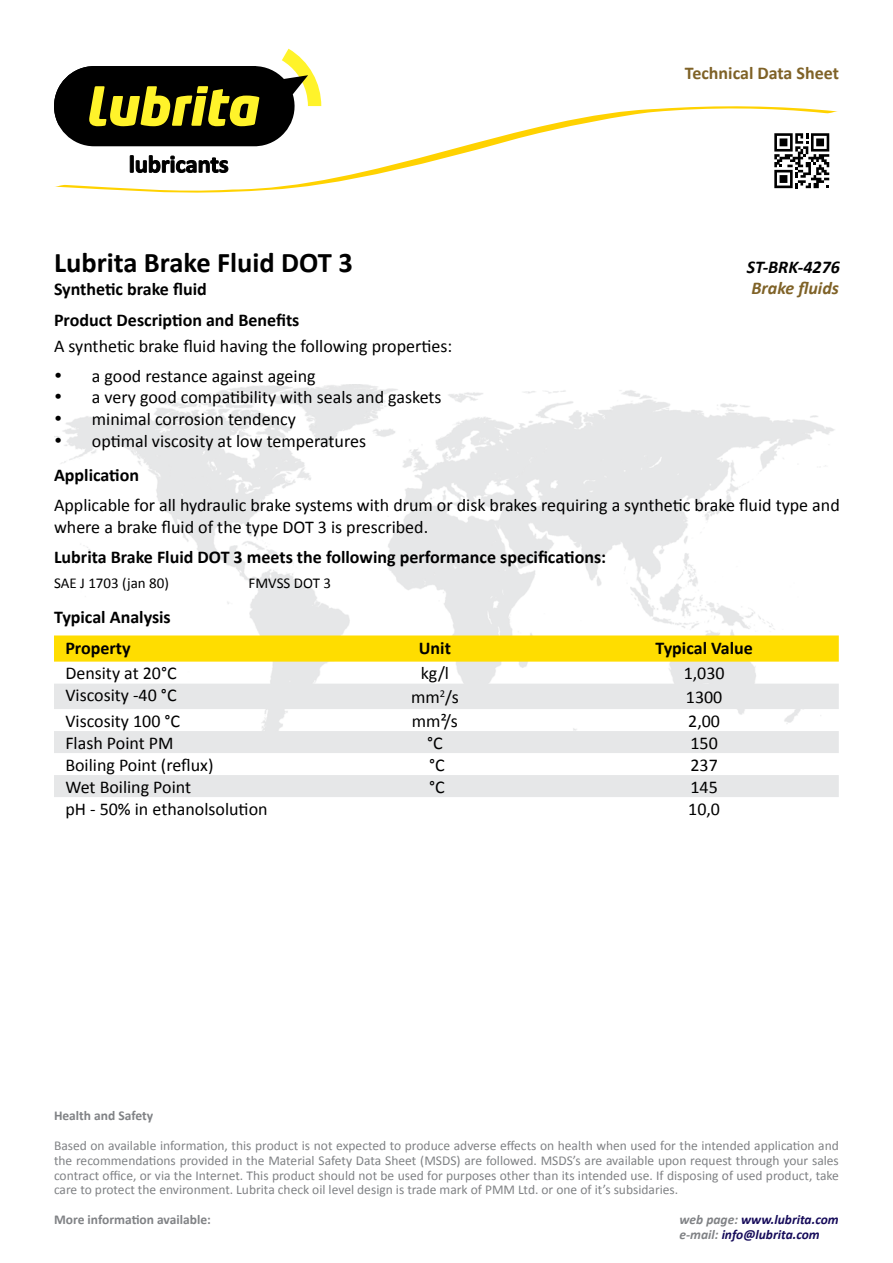
<style>
.page{position:relative;width:893px;height:1263px;background:#fff}
.page>*{position:absolute;margin:0;border:0;box-sizing:border-box;transform-origin:0 0}
.t1{font:700 28.5px "Calibri";color:#000}
.t2{font:18px/34.3px "Calibri";color:#000}
.t3{font:700 18px/30.9px "Calibri";color:#000}
.t4{font:700 18px "Calibri";color:#7f6227}
.t5{font:italic 700 18px "Calibri";color:#000}
.t6{font:italic 700 18px "Calibri";color:#7f6227}
.t7{font:15px "Calibri";color:#000}
.t8{font:13.5px/14.9px "Calibri";color:#808285;text-align:justify}
.t9{font:italic 700 13.5px/14.9px "Calibri";color:#150a59}
.t10{font:700 13.5px "Calibri";color:#808285}
.s1{font-weight:700}
.s2{color:#808285}
</style>
<div class="page">
<svg style="left:55px;top:105px;width:783px;height:88px"></svg>
<img style="left:54px;top:384px;width:781px;height:300px">
<svg style="left:54px;top:635px;width:785px;height:27px;background:#fedd08"></svg>
<svg style="left:54px;top:684px;width:785px;height:113px;fill:#e6e7e8"></svg>
<svg style="left:774px;top:133px;width:55px;height:55px"></svg>
<svg style="left:54px;top:49px;width:267px;height:97px"></svg>
<svg style="left:130px;top:155px;width:98px;height:18px"></svg>
<p class="t4" style="left:685px;top:62px;width:155px">Technical Data Sheet</p>
<h1 class="t1" style="left:54px;top:245px;width:300px">Lubrita Brake Fluid DOT 3</h1>
<p class="t5" style="left:747px;top:256px;width:95px">ST-BRK-4276</p>
<p class="t3" style="left:54px;top:273px;width:247px">Synthetic brake fluid<br>Product Description and Benefits</p>
<p class="t2" style="left:54px;top:328px;width:400px">A synthetic brake fluid having the following properties:</p>
<p class="t2" style="left:54px;top:358px;width:263px">• a good restance against ageing</p>
<p class="t2" style="left:54px;top:379px;width:389px">• a very good compatibility with seals and gaskets</p>
<p class="t2" style="left:54px;top:401px;width:243px">• minimal corrosion tendency</p>
<p class="t2" style="left:54px;top:423px;width:314px">• optimal viscosity at low temperatures<br><span class="s1">Application</span></p>
<p class="t2" style="left:54px;top:493px;width:787px;line-height:21.6px">Applicable for all hydraulic brake systems with drum or disk brakes requiring a synthetic brake fluid type and where a brake fluid of the type DOT 3 is prescribed.</p>
<p class="t3" style="left:54px;top:540px;width:554px">Lubrita Brake Fluid DOT 3 meets the following performance specifications:</p>
<p class="t7" style="left:54px;top:574px;width:116px">SAE J 1703 (jan 80)</p>
<p class="t7" style="left:249px;top:574px;width:84px">FMVSS DOT 3</p>
<p class="t3" style="left:65px;top:600px;width:107px;line-height:31.7px;text-indent:-11px">Typical Analysis<br>Property</p>
<p class="t6" style="left:751px;top:277px;width:89px">Brake fluids</p>
<p class="t3" style="left:419px;top:632px;width:34px">Unit</p>
<p class="t3" style="left:655px;top:632px;width:99px">Typical Value</p>
<p class="t2" style="left:65px;top:655px;width:113px">Density at 20°C</p>
<p class="t2" style="left:421px;top:655px;width:30px">kg/l</p>
<p class="t2" style="left:684px;top:655px;width:43px">1,030</p>
<p class="t2" style="left:65px;top:677px;width:113px">Viscosity -40 °C</p>
<p class="t2" style="left:411px;top:679px;width:49px">mm<sup>2</sup>/s</p>
<p class="t2" style="left:686px;top:679px;width:38px">1300</p>
<p class="t2" style="left:65px;top:703px;width:116px">Viscosity 100 °C</p>
<p class="t2" style="left:412px;top:703px;width:47px">mm²/s</p>
<p class="t2" style="left:688px;top:703px;width:33px">2,00</p>
<p class="t2" style="left:65px;top:725px;width:110px">Flash Point PM</p>
<p class="t2" style="left:427px;top:725px;width:17px">°C</p>
<p class="t2" style="left:690px;top:725px;width:29px">150</p>
<p class="t2" style="left:65px;top:747px;width:150px">Boiling Point (reflux)</p>
<p class="t2" style="left:429px;top:747px;width:17px">°C</p>
<p class="t2" style="left:690px;top:747px;width:29px">237</p>
<p class="t2" style="left:65px;top:769px;width:127px">Wet Boiling Point</p>
<p class="t2" style="left:429px;top:769px;width:17px">°C</p>
<p class="t2" style="left:690px;top:769px;width:29px">145</p>
<p class="t2" style="left:65px;top:791px;width:204px">pH - 50% in ethanolsolution</p>
<p class="t2" style="left:688px;top:791px;width:33px">10,0</p>
<p class="t10" style="left:54px;top:1107px;width:101px">Health and Safety</p>
<p class="t8" style="left:54px;top:1137px;width:786px">Based on available information, this product is not expected to produce adverse effects on health when used for the intended application and the recommendations provided in the Material Safety Data Sheet (MSDS) are followed. MSDS’s are available upon request through your sales contract office, or via the Internet. This product should not be used for purposes other than its intended use. If disposing of used product, take care to protect the environment. Lubrita check oil level design is trade mark of PMM Ltd. or one of it’s subsidaries.</p>
<p class="t10" style="left:54px;top:1211px;width:158px">More information available:</p>
<p class="t9" style="left:679px;top:1212px;width:161px"><span class="s2">web page:</span> www.lubrita.com <span class="s2">e-mail:</span> info@lubrita.com</p>
</div>
